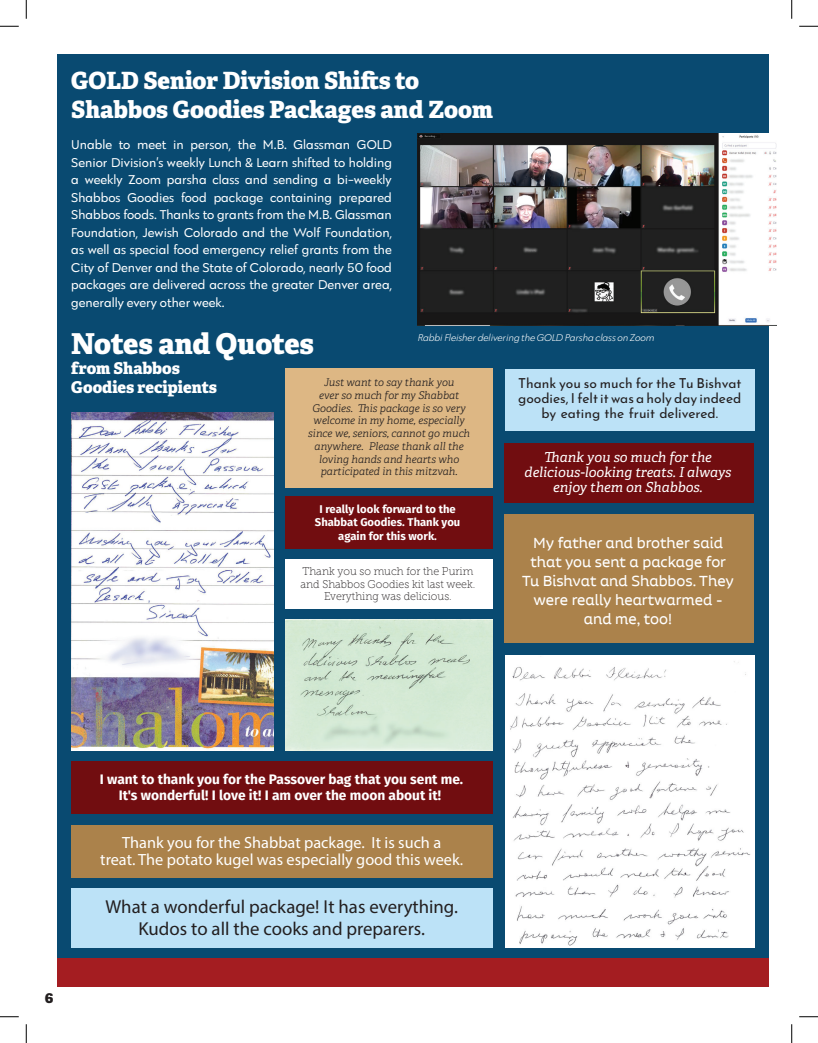
<style>
.page{position:relative;width:818px;height:1043px;background:#fff}
.page>*{position:absolute;margin:0;border:0;box-sizing:border-box;transform-origin:0 0}
.t1{font:800 28.75px "Adelle";color:#fff}
.t2{font:800 23.75px/28.5px "Adelle";color:#fff}
.t3{font:18.75px/21.2px "Myriad Pro";color:#231f20;text-align:center}
.t4{font:17.5px/18.9px "Aalto Sans Essential Alt";color:#fff;text-align:center}
.t5{font:16.25px/17.5px "Myriad Pro";color:#fff;text-align:center}
.t6{font:800 16.25px/19.5px "Adelle";letter-spacing:-.005em;color:#fff}
.t7{font:800 15px "Adelle";color:#231f20}
.t8{font:700 13.75px/16.5px "Fira Sans";color:#fff;text-align:center}
.t9{font:13.75px/15px "Josefin Sans";color:#231f20;text-align:center}
.t10{font:italic 13.75px/14.9px "Adelle";color:#fff;text-align:center}
.t11{font:13.12px/17.5px "Galatea";color:#fff;text-align:justify}
.t12{font:11.25px/12.5px "Museo Slab 100";color:#231f20;text-align:center;scale:.95 1}
.t13{font:700 11.25px/13.5px "Fira Sans";color:#fff;text-align:center}
.t14{font:italic 300 10.62px/12.8px "Adelle";color:#231f20;text-align:center}
.t15{font:italic 300 10px "Galatea";color:#fff}
</style>
<div class="page">
<div style="left:57px;top:54px;width:711px;height:909px;background:#094a71"></div>
<div style="left:71px;top:825px;width:421px;height:53px;background:#ab824b"></div>
<div style="left:504px;top:514px;width:249px;height:128px;background:#ab824b"></div>
<div style="left:504px;top:443px;width:249px;height:59px;background:#710d10"></div>
<div style="left:71px;top:761px;width:421px;height:53px;background:#710d10"></div>
<div style="left:71px;top:888px;width:421px;height:60px;background:#bce2f7"></div>
<div style="left:505px;top:369px;width:249px;height:62px;background:#bce2f7"></div>
<img style="left:71px;top:412px;width:203px;height:338px">
<img style="left:286px;top:619px;width:206px;height:131px">
<div style="left:57px;top:958px;width:711px;height:28px;background:#a41d21"></div>
<div style="left:286px;top:368px;width:206px;height:120px;background:#ddb784"></div>
<div style="left:286px;top:559px;width:206px;height:50px;background:#fff"></div>
<div style="left:286px;top:496px;width:206px;height:53px;background:#710d10"></div>
<img style="left:418px;top:133px;width:358px;height:192px">
<img style="left:507px;top:655px;width:247px;height:293px">
<svg style="left:0;top:25px;width:19px;height:2px"></svg>
<svg style="left:799px;top:25px;width:19px;height:2px"></svg>
<svg style="left:0;top:1016px;width:19px;height:1px"></svg>
<svg style="left:799px;top:1016px;width:19px;height:1px"></svg>
<svg style="left:25px;top:0;width:2px;height:19px"></svg>
<svg style="left:25px;top:1024px;width:2px;height:18px"></svg>
<svg style="left:791px;top:0;width:1px;height:19px"></svg>
<svg style="left:791px;top:1024px;width:1px;height:18px"></svg>
<h2 class="t2" style="left:71px;top:67px;width:423px">GOLD Senior Division Shifts to<br>Shabbos Goodies Packages and Zoom</h2>
<p class="t11" style="left:71px;top:136px;width:322px">Unable to meet in person, the M.B. Glassman GOLD Senior Division’s weekly Lunch &amp; Learn shifted to holding a weekly Zoom parsha class and sending a bi-weekly Shabbos Goodies food package containing prepared Shabbos foods. Thanks to grants from the M.B. Glassman Foundation, Jewish Colorado and the Wolf Foundation, as well as special food emergency relief grants from the City of Denver and the State of Colorado, nearly 50 food packages are delivered across the greater Denver area, generally every other week.</p>
<h1 class="t1" style="left:71px;top:325px;width:244px">Notes and Quotes</h1>
<p class="t6" style="left:71px;top:358px;width:147px">from Shabbos<br>Goodies recipients</p>
<p class="t15" style="left:418px;top:331px;width:238px">Rabbi Fleisher delivering the GOLD Parsha class on Zoom</p>
<p class="t9" style="left:518px;top:374px;width:225px">Thank you so much for the Tu Bishvat goodies, I felt it was a holy day indeed by eating the fruit delivered.</p>
<p class="t14" style="left:308px;top:376px;width:163px">Just want to say thank you<br>ever so much for my Shabbat<br>Goodies. This package is so very welcome in my home, especially since we, seniors, cannot go much anywhere. Please thank all the loving hands and hearts who participated in this mitzvah.</p>
<p class="t13" style="left:315px;top:501px;width:147px">I really look forward to the<br>Shabbat Goodies. Thank you again for this work.</p>
<p class="t10" style="left:524px;top:450px;width:208px">Thank you so much for the delicious-looking treats. I always enjoy them on Shabbos.</p>
<h3 class="t4" style="left:522px;top:533px;width:213px">My father and brother said that you sent a package for<br>Tu Bishvat and Shabbos. They were really heartwarmed - and me, too!</h3>
<p class="t12" style="left:300px;top:565px;width:185px">Thank you so much for the Purim and Shabbos Goodies kit last week.<br>Everything was delicious.</p>
<p class="t7" style="left:45px;top:987px;width:10px">6</p>
<p class="t8" style="left:100px;top:769px;width:365px">I want to thank you for the Passover bag that you sent me.<br>It's wonderful! I love it! I am over the moon about it!</p>
<p class="t5" style="left:100px;top:833px;width:364px">Thank you for the Shabbat package. It is such a<br>treat. The potato kugel was especially good this week.</p>
<h3 class="t3" style="left:105px;top:896px;width:354px">What a wonderful package! It has everything.<br>Kudos to all the cooks and preparers.</h3>
</div>
